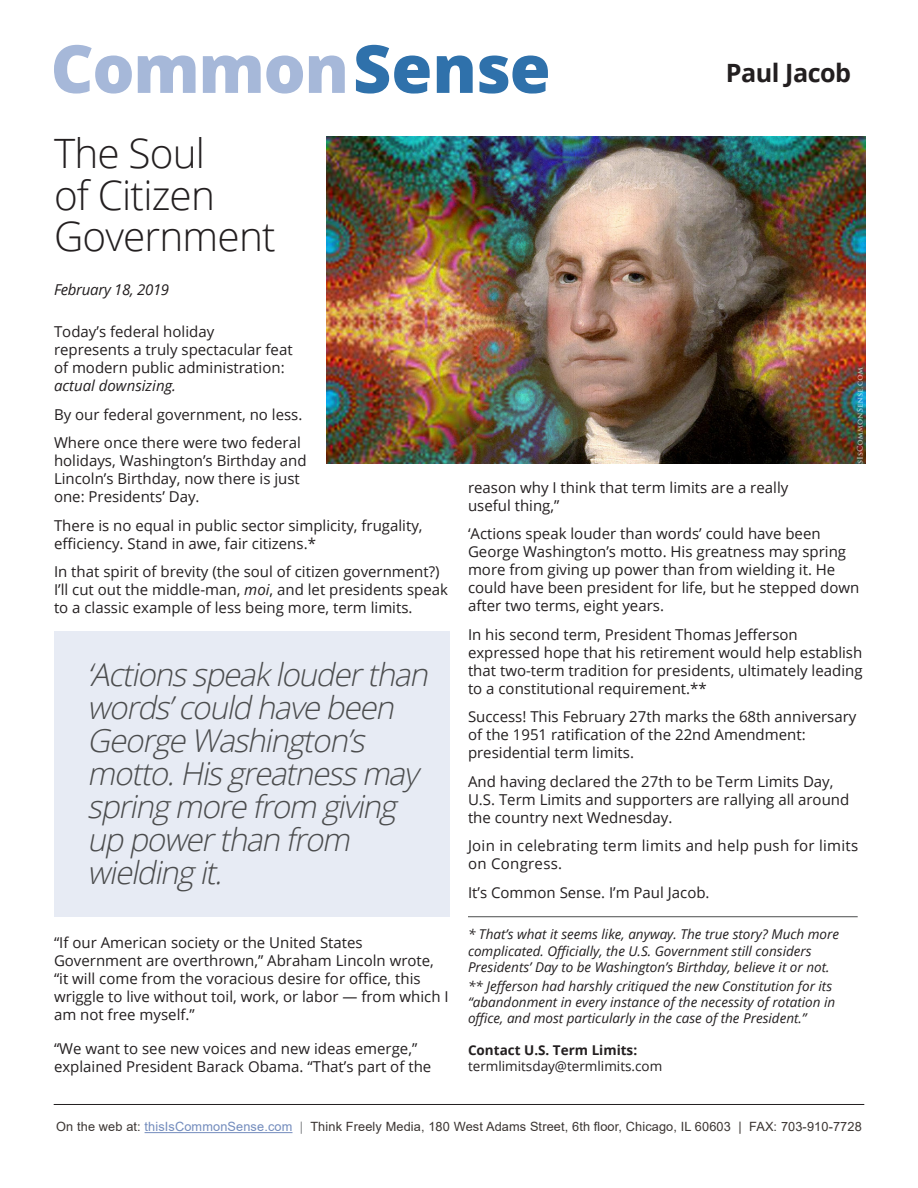
<style>
.page{position:relative;width:918px;height:1188px;background:#fff}
.page>*{position:absolute;margin:0;border:0;box-sizing:border-box;transform-origin:0 0}
.t1{font:800 66.45px "Open Sans";letter-spacing:-.02em;color:#a6b8d9}
.t2{font:300 40.5px/41.4px "Open Sans";letter-spacing:-.02em;color:#231f20}
.t3{font:italic 300 31.5px/33px "Open Sans";color:#4b4c4d}
.t4{font:700 25.2px "Open Sans";letter-spacing:-.02em;color:#231f20}
.t5{font:15px/18px "Open Sans";color:#231f20}
.t6{font:15px/18px "Open Sans";letter-spacing:.02em;color:#231f20}
.t7{font:italic 15px "Open Sans";letter-spacing:-.02em;color:#231f20}
.t8{font:italic 13.5px/16.2px "Open Sans";color:#231f20}
.t9{font:13.5px/16.2px "Open Sans";color:#231f20}
.t10{font:12.75px "Arial";letter-spacing:.01em;color:#3b3532}
.s1{color:#2f71ab}
.s2{font-style:italic}
.s3{font-weight:700}
.s4{color:#738cbd}
.s5{color:#808285}
</style>
<div class="page">
<hr style="left:145px;top:1132px;width:148px;height:1px;background:#738cbd">
<img style="left:327px;top:136px;width:539px;height:327px">
<hr style="left:54px;top:1104px;width:810px;height:1px;background:#231f20">
<div style="left:54px;top:631px;width:396px;height:286px;background:#e7ebf4"></div>
<hr style="left:468px;top:916px;width:390px;height:1px;background:#4b4c4d">
<p class="t1" style="left:51px;top:18px;width:502px">Common<span class="s1">Sense</span></p>
<p class="t4" style="left:726px;top:55px;width:127px">Paul Jacob</p>
<p class="t2" style="left:54px;top:132px;width:223px">The Soul<br>of Citizen<br>Government</p>
<p class="t7" style="left:54px;top:280px;width:117px">February 18, 2019</p>
<p class="t5" style="left:54px;top:322px;width:240px">Today’s federal holiday represents a truly spectacular feat of modern public administration: <span class="s2">actual downsizing.</span></p>
<p class="t5" style="left:54px;top:405px;width:250px">By our federal government, no less.</p>
<p class="t5" style="left:54px;top:433px;width:254px">Where once there were two federal holidays, Washington’s Birthday and<br>Lincoln’s Birthday, now there is just one: Presidents’ Day.</p>
<p class="t5" style="left:54px;top:516px;width:370px">There is no equal in public sector simplicity, frugality, efficiency. Stand in awe, fair citizens.*</p>
<p class="t5" style="left:54px;top:562px;width:396px">In that spirit of brevity (the soul of citizen government?)<br>I’ll cut out the middle-man, <span class="s2">moi</span>, and let presidents speak to a classic example of less being more, term limits.</p>
<p class="t3" style="left:87px;top:657px;width:350px">‘Actionsspeaklouderthan words’could havebeen<br>GeorgeWashington’s motto.Hisgreatnessmay springmorefrom giving up powerthan from wieldingit.</p>
<p class="t5" style="left:54px;top:933px;width:396px">“If our American society or the United States Government are overthrown,” Abraham Lincoln wrote, “it will come from the voracious desire for office, this wriggle to live without toil, work, or labor — from which I am not free myself.”</p>
<p class="t5" style="left:54px;top:1039px;width:379px">“We want to see new voices and new ideas emerge,” explained President Barack Obama. “That’s part of the</p>
<p class="t5" style="left:468px;top:478px;width:322px">reason why I think that term limits are a really useful thing,”</p>
<p class="t5" style="left:468px;top:524px;width:393px">‘Actions speak louder than words’ could have been George Washington’s motto. His greatness may spring more from giving up power than from wielding it. He could have been president for life, but he stepped down after two terms, eight years.</p>
<p class="t5" style="left:468px;top:625px;width:396px">In his second term, President Thomas Jefferson expressed hope that his retirement would help establish that two-term tradition for presidents, ultimately leading to a constitutional requirement.**</p>
<p class="t5" style="left:468px;top:707px;width:390px">Success! This February 27th marks the 68th anniversary of the 1951 ratification of the 22nd Amendment: presidential term limits.</p>
<p class="t5" style="left:468px;top:772px;width:383px">And having declared the 27th to be Term Limits Day,<br>U.S. Term Limits and supporters are rallying all around the country next Wednesday.</p>
<p class="t6" style="left:468px;top:836px;width:392px">Join in celebrating term limits and help push for limits on Congress.</p>
<p class="t5" style="left:468px;top:883px;width:243px">It’s Common Sense. I’m Paul Jacob.</p>
<p class="t8" style="left:468px;top:926px;width:373px">* That’s what it seems like, anyway. The true story? Much more complicated. Officially, the U.S. Government still considers<br>Presidents’ Day to be Washington’s Birthday, believe it or not.</p>
<p class="t8" style="left:468px;top:978px;width:369px">** Jefferson had harshly critiqued the new Constitution for its “abandonment in every instance of the necessity of rotation in office, and most particularly in the case of the President.”</p>
<p class="t9" style="left:468px;top:1041px;width:196px"><span class="s3">Contact U.S. Term Limits: </span>termlimitsday@termlimits.com</p>
<p class="t10" style="left:56px;top:1118px;width:807px">On the web at: <span class="s4">thisIsCommonSense.com</span> <span class="s5">|</span> Think Freely Media, 180 West Adams Street, 6th floor, Chicago, IL 60603 | FAX: 703-910-7728</p>
</div>
